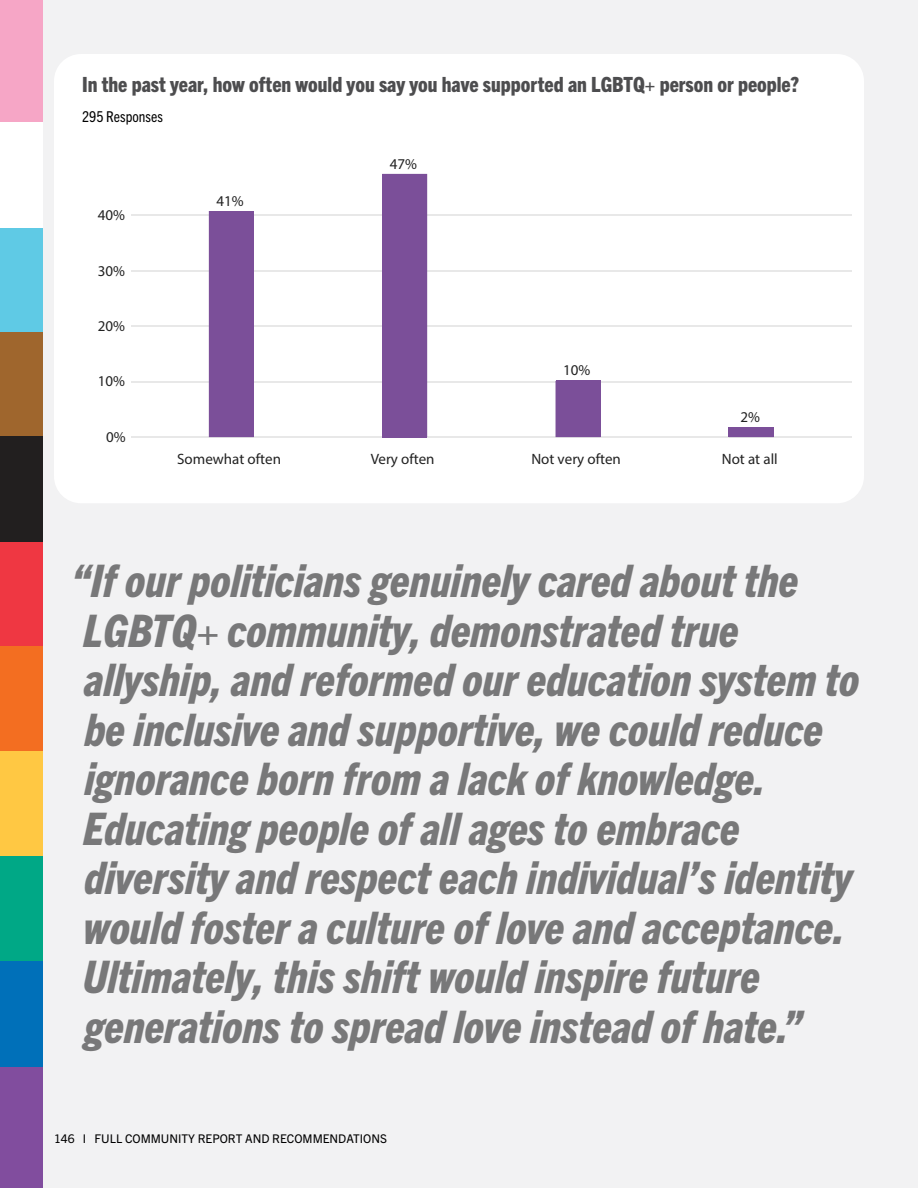
<style>
.page{position:relative;width:918px;height:1188px;background:#fff}
.page>*{position:absolute;margin:0;border:0;box-sizing:border-box;transform-origin:0 0}
.t1{font:italic 800 condensed 45px/49.5px "Trade Gothic Next LT Pro";color:#787879}
.t2{font:800 condensed 21px "Trade Gothic Next LT Pro";color:#4d4d4f}
.t3{font:15px "Arial";color:#222}
.t4{font:condensed 15px "Trade Gothic Next LT Pro";color:#000}
.t5{font:12px "Trade Gothic Next LT Pro";color:#000}
</style>
<div class="page">
<div style="left:22px;top:0;width:896px;height:1188px;background:#f2f2f3"></div>
<div style="left:54px;top:54px;width:810px;height:449px;background:#fff;border-radius:27px"></div>
<hr style="left:131px;top:437px;width:721px;height:1px;background:#e8e8e8">
<hr style="left:131px;top:381px;width:721px;height:1px;background:#e8e8e8">
<hr style="left:131px;top:326px;width:721px;height:1px;background:#e8e8e8">
<hr style="left:131px;top:270px;width:721px;height:1px;background:#e8e8e8">
<hr style="left:131px;top:215px;width:721px;height:1px;background:#e8e8e8">
<div style="left:209px;top:211px;width:45px;height:226px;background:#7b4f99"></div>
<div style="left:382px;top:174px;width:45px;height:263px;background:#7b4f99"></div>
<div style="left:556px;top:381px;width:45px;height:56px;background:#7b4f99"></div>
<svg style="left:729px;top:428px;width:45px;height:9px"></svg>
<div style="left:0;top:541px;width:43px;height:105px;background:#ef3742"></div>
<div style="left:0;top:227px;width:43px;height:105px;background:#5fcae5"></div>
<div style="left:0;top:646px;width:43px;height:105px;background:#f36e21"></div>
<div style="left:0;top:751px;width:43px;height:105px;background:#ffc843"></div>
<div style="left:0;top:856px;width:43px;height:105px;background:#00a886"></div>
<div style="left:0;top:1066px;width:43px;height:122px;background:#814d9e"></div>
<div style="left:0;top:961px;width:43px;height:105px;background:#0070b9"></div>
<div style="left:0;top:332px;width:43px;height:105px;background:#9f662d"></div>
<div style="left:0;top:0;width:43px;height:122px;background:#f6a6c6"></div>
<div style="left:0;top:436px;width:43px;height:105px;background:#221f1f"></div>
<div style="left:0;top:122px;width:43px;height:105px;background:#fff"></div>
<p class="t2" style="left:82px;top:70px;width:719px">In the past year, how often would you say you have supported an LGBTQ+ person or people?</p>
<p class="t4" style="left:82px;top:106px;width:82px">295 Responses</p>
<p class="t3" style="left:98px;top:206px;width:29px">40%</p>
<p class="t3" style="left:98px;top:261px;width:29px">30%</p>
<p class="t3" style="left:98px;top:317px;width:29px">20%</p>
<p class="t3" style="left:98px;top:372px;width:29px">10%</p>
<p class="t3" style="left:106px;top:428px;width:21px">0%</p>
<p class="t3" style="left:216px;top:192px;width:29px">41%</p>
<p class="t3" style="left:390px;top:155px;width:29px">47%</p>
<p class="t3" style="left:563px;top:361px;width:29px">10%</p>
<p class="t3" style="left:741px;top:408px;width:21px">2%</p>
<p class="t3" style="left:177px;top:449px;width:105px">Somewhat often</p>
<p class="t3" style="left:371px;top:449px;width:65px">Very often</p>
<p class="t3" style="left:531px;top:449px;width:91px">Not very often</p>
<p class="t3" style="left:722px;top:449px;width:57px">Not at all</p>
<p class="t1" style="left:71px;top:554px;width:790px">“If our politicians genuinely cared about the LGBTQ+ community, demonstrated true allyship, and reformed our education system to be inclusive and supportive, we could reduce ignorance born from a lack of knowledge.<br>Educating people of all ages to embrace diversity and respect each individual’s identity would foster a culture of love and acceptance.<br>Ultimately, this shift would inspire future generations to spread love instead of hate.”</p>
<p class="t5" style="left:54px;top:1131px;width:335px">146 I FULL COMMUNITY REPORT AND RECOMMENDATIONS</p>
</div>
